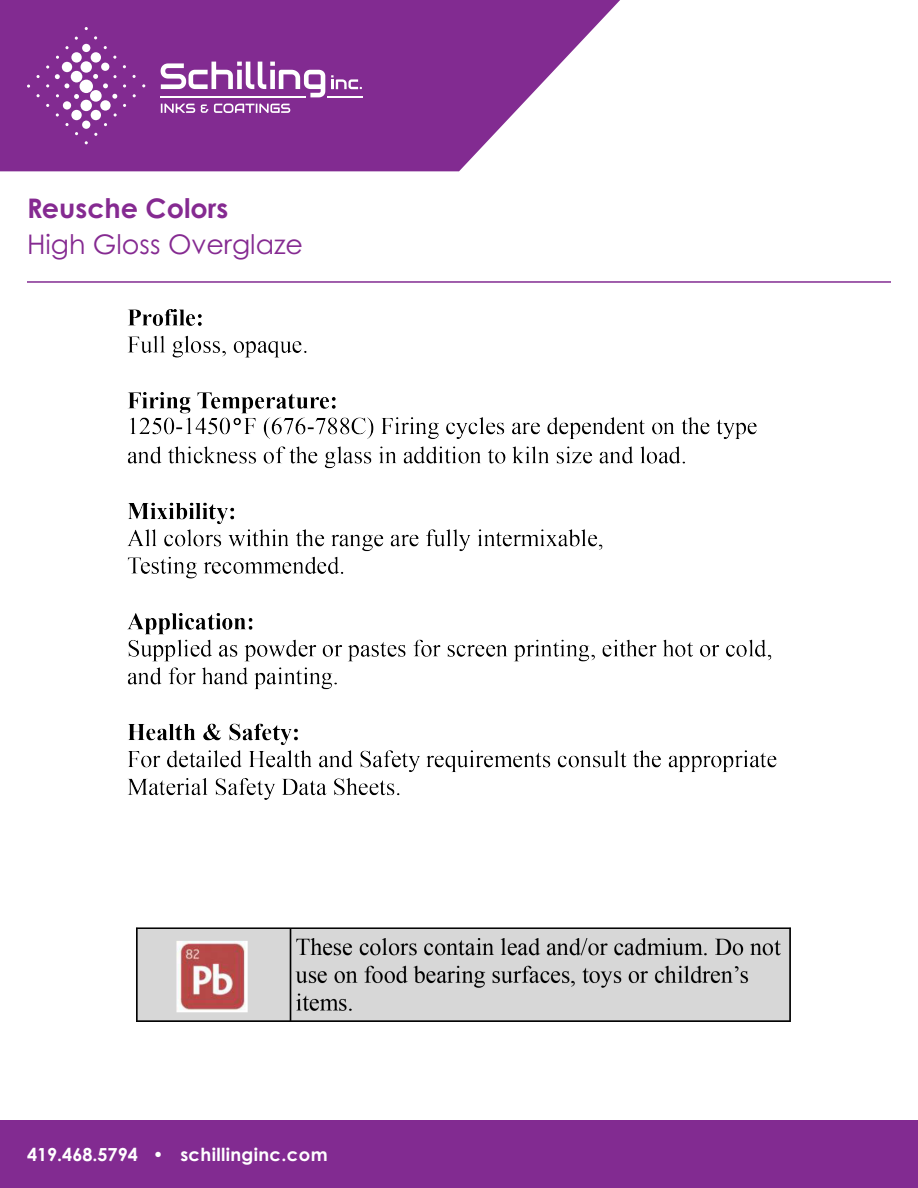
<style>
.page{position:relative;width:918px;height:1188px;background:#fff}
.page>*{position:absolute;margin:0;border:0;box-sizing:border-box;transform-origin:0 0}
.t1{font:27px "Century Gothic Pro";color:#852a91}
.t2{font:700 27px "Century Gothic Pro";color:#852a91}
.t3{font:700 18px "Century Gothic Pro";letter-spacing:.02em;color:#fff}
</style>
<div class="page">
<svg style="left:0;top:0;width:620px;height:171px;background:#9449a1"></svg>
<svg style="left:161px;top:103px;width:129px;height:10px"></svg>
<hr style="left:327px;top:96px;width:36px;height:1px;background:#fff">
<svg style="left:161px;top:62px;width:164px;height:35px"></svg>
<svg style="left:331px;top:75px;width:31px;height:14px"></svg>
<div style="left:82px;top:44px;width:8px;height:8px;background:#fff;border-radius:50%"></div>
<div style="left:81px;top:61px;width:11px;height:12px;background:#fff;border-radius:50%"></div>
<div style="left:62px;top:62px;width:10px;height:10px;background:#fff;border-radius:50%"></div>
<div style="left:81px;top:100px;width:11px;height:11px;background:#fff;border-radius:50%"></div>
<div style="left:100px;top:100px;width:11px;height:11px;background:#fff;border-radius:50%"></div>
<div style="left:71px;top:52px;width:11px;height:11px;background:#fff;border-radius:50%"></div>
<div style="left:91px;top:52px;width:10px;height:11px;background:#fff;border-radius:50%"></div>
<div style="left:71px;top:110px;width:11px;height:10px;background:#fff;border-radius:50%"></div>
<div style="left:91px;top:110px;width:10px;height:10px;background:#fff;border-radius:50%"></div>
<div style="left:71px;top:71px;width:11px;height:11px;background:#fff;border-radius:50%"></div>
<div style="left:80px;top:80px;width:13px;height:13px;background:#fff;border-radius:50%"></div>
<div style="left:90px;top:90px;width:12px;height:12px;background:#fff;border-radius:50%"></div>
<div style="left:101px;top:63px;width:8px;height:8px;background:#fff;border-radius:50%"></div>
<div style="left:82px;top:121px;width:8px;height:8px;background:#fff;border-radius:50%"></div>
<div style="left:63px;top:101px;width:8px;height:9px;background:#fff;border-radius:50%"></div>
<svg style="left:65px;top:123px;width:4px;height:3px"></svg>
<svg style="left:56px;top:113px;width:3px;height:4px"></svg>
<svg style="left:114px;top:113px;width:3px;height:4px"></svg>
<svg style="left:46px;top:65px;width:3px;height:4px"></svg>
<svg style="left:65px;top:46px;width:4px;height:3px"></svg>
<svg style="left:123px;top:84px;width:3px;height:4px"></svg>
<svg style="left:55px;top:74px;width:14px;height:14px"></svg>
<svg style="left:74px;top:94px;width:5px;height:5px"></svg>
<svg style="left:93px;top:74px;width:24px;height:14px"></svg>
<svg style="left:112px;top:94px;width:5px;height:5px"></svg>
<div style="left:0;top:1121px;width:918px;height:67px;background:#822b91"></div>
<hr style="left:27px;top:281px;width:864px;height:2px;background:#822b91">
<img style="left:127px;top:310px;width:664px;height:712px">
<p class="t2" style="left:27px;top:192px;width:203px">Reusche Colors</p>
<p class="t1" style="left:27px;top:228px;width:278px">High Gloss Overglaze</p>
<p class="t3" style="left:27px;top:1143px;width:302px">419.468.5794 • schillinginc.com</p>
</div>
